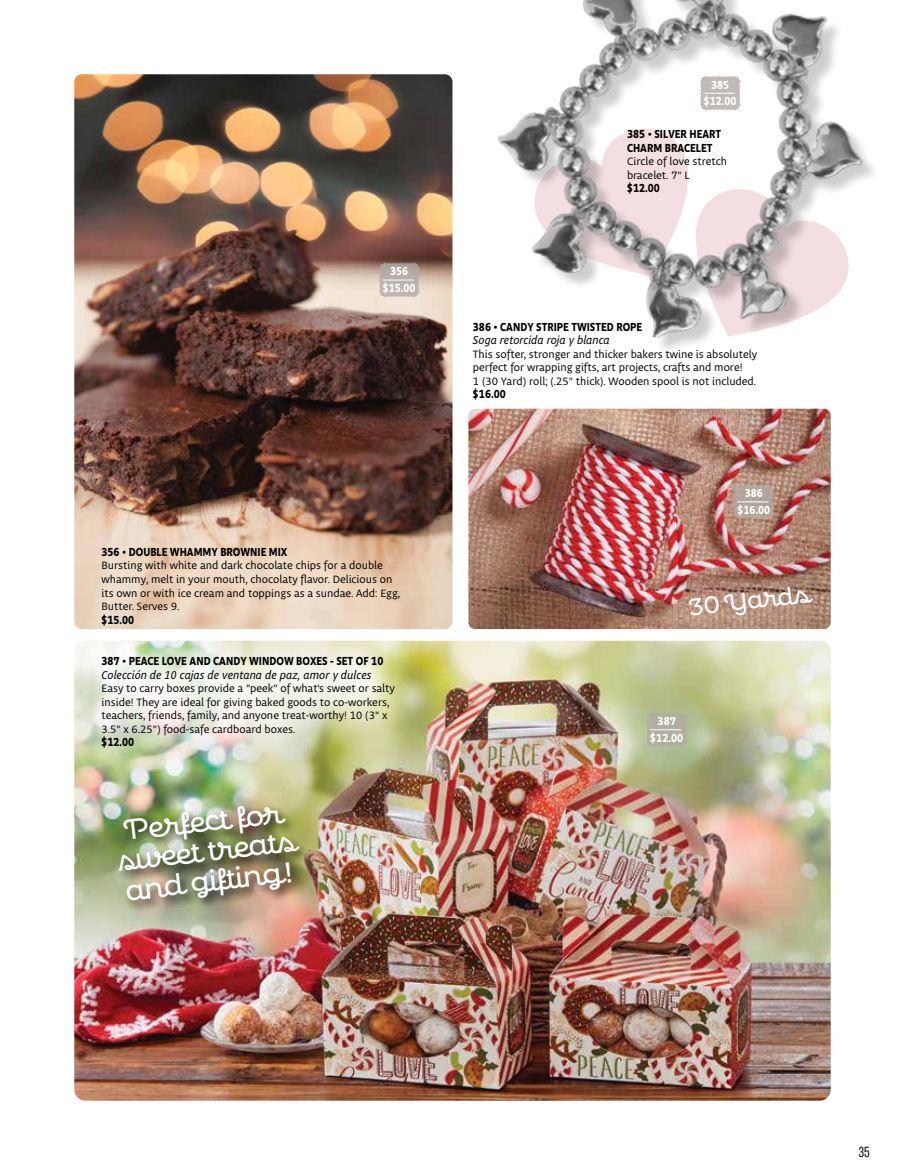
<style>
.page{position:relative;width:905px;height:1175px;background:#fff}
.page>*{position:absolute;margin:0;border:0;box-sizing:border-box;transform-origin:0 0}
.t1{font:500 28.5px/30px "Confiteria Script";color:#fff;text-align:center}
.t2{font:500 24px "Confiteria Script";color:#fff}
.t3{font:15px "Antarctican Headline";color:#000}
.t4{font:700 12px/14.2px "Obliqua Sans";color:#000;scale:.85 1}
.t5{font:italic 12px "Obliqua Sans";color:#000}
.t6{font:700 12px/16.5px "Obliqua Sans";color:#fff;text-align:center;scale:.85 1}
.t7{font:11.25px/13.5px "Obliqua Sans";color:#000}
</style>
<div class="page">
<img style="left:74px;top:640px;width:756px;height:460px">
<img style="left:74px;top:74px;width:378px;height:555px">
<div style="left:116px;top:802px;width:196px;height:110px;background:#000;opacity:.75"></div>
<div style="left:64px;top:619px;width:367px;height:165px;background:#fff;opacity:.75"></div>
<img style="left:468px;top:409px;width:362px;height:220px">
<img style="left:498px;top:0;width:376px;height:350px">
<svg style="left:378px;top:262px;width:42px;height:36px"></svg>
<hr style="left:382px;top:280px;width:32px;height:1px;background:#fff">
<svg style="left:699px;top:75px;width:42px;height:36px"></svg>
<hr style="left:703px;top:93px;width:32px;height:1px;background:#fff">
<svg style="left:732px;top:484px;width:42px;height:36px"></svg>
<hr style="left:736px;top:501px;width:32px;height:1px;background:#fff">
<svg style="left:645px;top:711px;width:42px;height:36px"></svg>
<hr style="left:649px;top:729px;width:32px;height:1px;background:#fff">
<p class="t6" style="left:383px;top:264px;width:40px">356 $15.00</p>
<p class="t4" style="left:102px;top:545px;width:220px">356 • DOUBLE WHAMMY BROWNIE MIX</p>
<p class="t7" style="left:102px;top:559px;width:300px">Bursting with white and dark chocolate chips for a double whammy, melt in your mouth, chocolaty flavor. Delicious on its own or with ice cream and toppings as a sundae. Add: Egg, Butter. Serves 9.</p>
<p class="t4" style="left:102px;top:613px;width:40px">$15.00</p>
<p class="t4" style="left:102px;top:654px;width:333px">387 • PEACE LOVE AND CANDY WINDOW BOXES - SET OF 10</p>
<p class="t5" style="left:102px;top:668px;width:271px">Colección de 10 cajas de ventana de paz, amor y dulces</p>
<p class="t7" style="left:102px;top:682px;width:295px">Easy to carry boxes provide a "peek" of what's sweet or salty inside! They are ideal for giving baked goods to co-workers, teachers, friends, family, and anyone treat-worthy! 10 (3" x 3.5" x 6.25") food-safe cardboard boxes.</p>
<p class="t4" style="left:102px;top:735px;width:40px">$12.00</p>
<h1 class="t1" style="left:112px;top:820px;width:180px;rotate:-7deg">Per fect for sweet treats and gifting!</h1>
<p class="t6" style="left:703px;top:77px;width:40px">385 $12.00</p>
<p class="t4" style="left:627px;top:127px;width:112px">385 • SILVER HEART<br>CHARM BRACELET</p>
<p class="t7" style="left:627px;top:155px;width:101px">Circle of love stretch bracelet. 7" L</p>
<p class="t4" style="left:627px;top:182px;width:40px">$12.00</p>
<p class="t4" style="left:473px;top:320px;width:200px">386 • CANDY STRIPE TWISTED ROPE</p>
<p class="t5" style="left:473px;top:334px;width:138px">Soga retorcida roja y blanca</p>
<p class="t7" style="left:473px;top:348px;width:285px">This softer, stronger and thicker bakers twine is absolutely perfect for wrapping gifts, art projects, crafts and more!<br>1 (30 Yard) roll; (.25" thick). Wooden spool is not included.</p>
<p class="t4" style="left:473px;top:388px;width:40px">$16.00</p>
<p class="t6" style="left:737px;top:486px;width:40px">386 $16.00</p>
<h2 class="t2" style="left:686px;top:593px;width:122px;rotate:-7deg">30 Yards</h2>
<p class="t6" style="left:650px;top:713px;width:40px">387 $12.00</p>
<h3 class="t3" style="left:858px;top:1142px;width:12px">35</h3>
</div>
